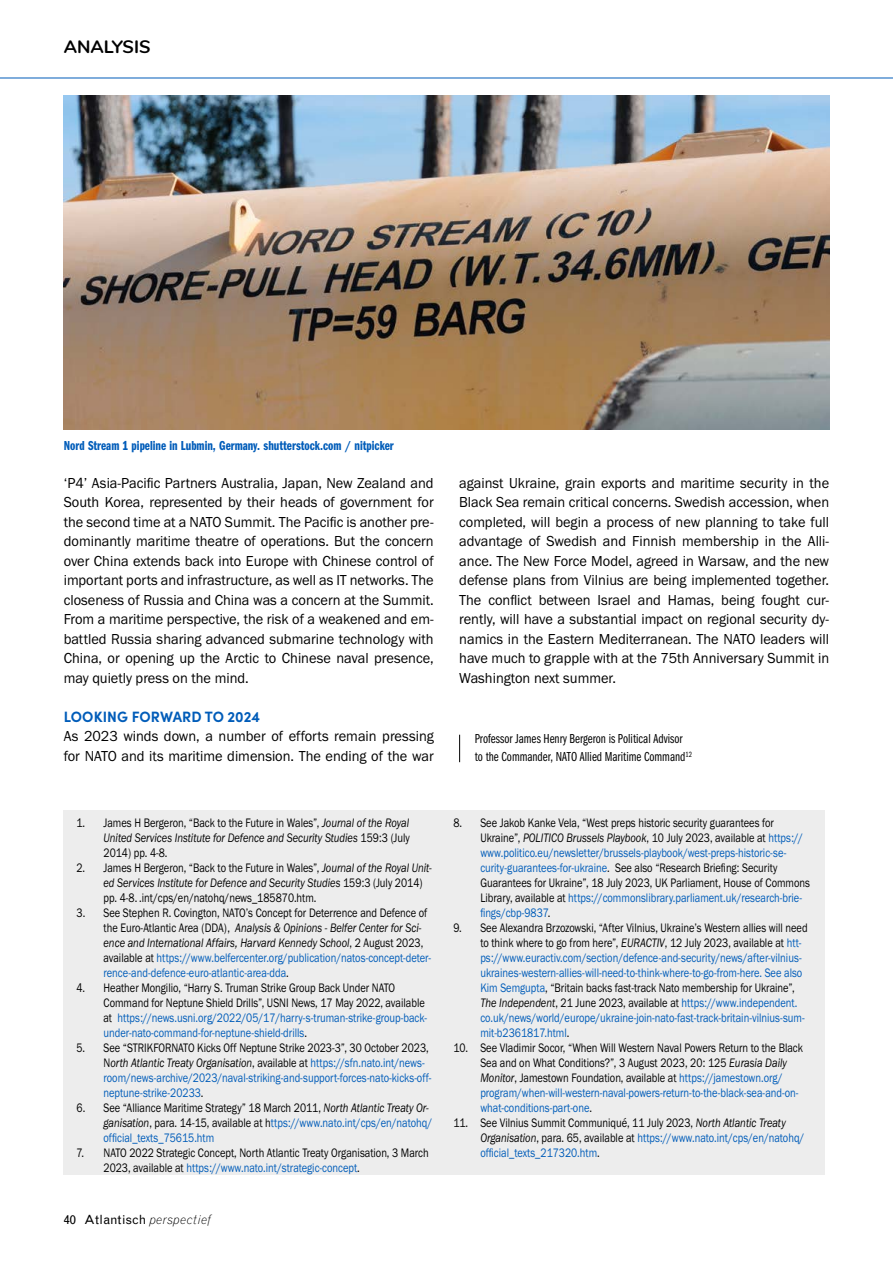
<style>
.page{position:relative;width:893px;height:1263px;background:#fff}
.page>*{position:absolute;margin:0;border:0;box-sizing:border-box;transform-origin:0 0}
.t1{font:700 18px "Nunito";color:#000}
.t2{font:15px/19.5px "Franklin Gothic URW Boo";color:#000;text-align:justify;scale:.96 1}
.t3{font:700 15px "Sofia Pro";letter-spacing:.005em;color:#005cb9;scale:.96 1}
.t4{font:13.5px "Franklin Gothic URW Com Boo";color:#000;scale:.96 1}
.t5{font:13.5px "Franklin Gothic URW Com Dem";color:#005cb9}
.t6{font:12.75px/15px "Franklin Gothic URW Boo";color:#000;scale:.82 1}
.t7{font:12.75px/15px "Franklin Gothic URW Boo";color:#005cb9;scale:.82 1}
.t8{font:12.75px/15px "Franklin Gothic URW Boo Ita";color:#000;text-align:justify;scale:.82 1}
.t9{font:12.75px "Grotesque MT Std";color:#000}
.s1{font-family:"Franklin Gothic URW Boo"}
.s2{font-family:"Franklin Gothic URW Boo Ita"}
.s3{color:#005cb9}
.s4{color:#000}
.s5{font-family:"Franklin Gothic URW Boo Ita";color:#000}
.s6{font-weight:300;font-style:italic}
</style>
<div class="page">
<img style="left:64px;top:96px;width:765px;height:333px">
<hr style="left:0;top:78px;width:893px;height:1px;background:#005cb9">
<svg style="left:459px;top:735px;width:1px;height:27px"></svg>
<div style="left:64px;top:810px;width:761px;height:365px;background:#ededed"></div>
<p class="t1" style="left:64px;top:34px;width:88px">ANALYSIS</p>
<p class="t5" style="left:64px;top:436px;width:331px">Nord Stream 1 pipeline in Lubmin, Germany. shutterstock.com / nitpicker</p>
<p class="t2" style="left:64px;top:472px;width:387px">‘P4’ Asia-Pacific Partners Australia, Japan, New Zealand and South Korea, represented by their heads of government for the second time at a NATO Summit. The Pacific is another pre&shy;dominantly maritime theatre of operations. But the concern over China extends back into Europe with Chinese control of important ports and infrastructure, as well as IT networks. The closeness of Russia and China was a concern at the Summit.<br>From a maritime perspective, the risk of a weakened and em&shy;battled Russia sharing advanced submarine technology with China, or opening up the Arctic to Chinese naval presence, may quietly press on the mind.</p>
<p class="t3" style="left:64px;top:705px;width:206px">LOOKING FORWARD TO 2024</p>
<p class="t2" style="left:64px;top:726px;width:387px">As 2023 winds down, a number of efforts remain pressing for NATO and its maritime dimension. The ending of the war</p>
<p class="t2" style="left:459px;top:472px;width:387px">against Ukraine, grain exports and maritime security in the Black Sea remain critical concerns. Swedish accession, when completed, will begin a process of new planning to take full advantage of Swedish and Finnish membership in the Alli&shy;ance. The New Force Model, agreed in Warsaw, and the new defense plans from Vilnius are being implemented together.<br>The conflict between Israel and Hamas, being fought cur&shy;rently, will have a substantial impact on regional security dy&shy;namics in the Eastern Mediterranean. The NATO leaders will have much to grapple with at the 75th Anniversary Summit in Washington next summer.</p>
<p class="t4" style="left:475px;top:729px;width:218px">Professor James Henry Bergeron is Political Advisor</p>
<p class="t4" style="left:475px;top:747px;width:228px">to the Commander, NATO Allied Maritime Command<sup>12</sup></p>
<p class="t8" style="left:104px;top:815px;width:375px;text-indent:-27px"><span class="s1">1. James H Bergeron, “Back to the Future in Wales”,</span> Journal of the Royal United Services Institute for Defence and Security Studies <span class="s1">159:3 (July 2014) pp. 4-8.</span></p>
<p class="t6" style="left:104px;top:860px;width:402px;text-indent:-27px">2. James H Bergeron, “Back to the Future in Wales”, <span class="s2">Journal of the Royal Unit&shy;ed Services Institute for Defence and Security Studies</span> 159:3 (July 2014) pp. 4-8. .int/cps/en/natohq/news_185870.htm.</p>
<p class="t6" style="left:104px;top:905px;width:401px;text-indent:-27px">3. See Stephen R. Covington, NATO’s Concept for Deterrence and Defence of the Euro-Atlantic Area (DDA), <span class="s2">Analysis &amp; Opinions - Belfer Center for Sci&shy;ence and International Affairs, Harvard Kennedy School</span>, 2 August 2023, available at <span class="s3">https://www.belfercenter.org/publication/natos-concept-deter&shy;rence-and-defence-euro-atlantic-area-dda</span>.</p>
<p class="t6" style="left:104px;top:980px;width:396px;text-indent:-27px">4. Heather Mongilio, “Harry S. Truman Strike Group Back Under NATO Command for Neptune Shield Drills”, USNI News, 17 May 2022, available at <span class="s3">https://news.usni.org/2022/05/17/harry-s-truman-strike-group-back&shy;under-nato-command-for-neptune-shield-drills</span>.</p>
<p class="t7" style="left:104px;top:1040px;width:401px;text-indent:-27px"><span class="s4">5. See “STRIKFORNATO Kicks Off Neptune Strike 2023-3”, 30 October 2023, N</span><span class="s5">orth Atlantic Treaty Organisation</span><span class="s4">, available at</span> https://sfn.nato.int/news&shy;room/news-archive/2023/naval-striking-and-support-forces-nato-kicks-off&shy;neptune-strike-20233<span class="s4">.</span></p>
<p class="t6" style="left:104px;top:1100px;width:402px;text-indent:-27px">6. See “Alliance Maritime Strategy” 18 March 2011, <span class="s2">North Atlantic Treaty Or&shy;ganisation</span>, para. 14-15, available at h<span class="s3">ttps://www.nato.int/cps/en/natohq/ official_texts_75615.htm</span></p>
<p class="t6" style="left:104px;top:1145px;width:398px;text-indent:-27px">7. NATO 2022 Strategic Concept, North Atlantic Treaty Organisation, 3 March<br>2023, available at <span class="s3">https://www.nato.int/strategic-concept</span>.</p>
<p class="t9" style="left:64px;top:1212px;width:149px">40 Atlantisch <span class="s6">perspectief</span></p>
<p class="t6" style="left:480px;top:815px;width:404px;text-indent:-27px">8. See Jakob Kanke Vela, “West preps historic security guarantees for Ukraine”, <span class="s2">POLITICO Brussels Playbook</span>, 10 July 2023, available at <span class="s3">https:// www.politico.eu/newsletter/brussels-playbook/west-preps-historic-se&shy;curity-guarantees-for-ukraine</span>. See also “Research Briefing: Security Guarantees for Ukraine”, 18 July 2023, UK Parliament, House of Commons Library, available at <span class="s3">https://commonslibrary.parliament.uk/research-brie&shy;fings/cbp-9837</span>.</p>
<p class="t7" style="left:480px;top:920px;width:401px;text-indent:-27px"><span class="s4">9. See Alexandra Brzozowski, “After Vilnius, Ukraine’s Western allies will need to think where to go from here”,</span> <span class="s5">EURACTIV</span><span class="s4">, 12 July 2023, available at</span> htt&shy;ps://www.euractiv.com/section/defence-and-security/news/after-vilnius&shy;ukraines-western-allies-will-need-to-think-where-to-go-from-here. See also Kim Semgupta<span class="s4">, “Britain backs fast-track Nato membership for Ukraine”, </span><span class="s5">The Independent</span><span class="s4">, 21 June 2023, available at</span> https://www.independent. co.uk/news/world/europe/ukraine-join-nato-fast-track-britain-vilnius-sum&shy;mit-b2361817.html<span class="s4">.</span></p>
<p class="t6" style="left:480px;top:1040px;width:395px;text-indent:-27px">10. See Vladimir Socor, “When Will Western Naval Powers Return to the Black Sea and on What Conditions?”, 3 August 2023, 20: 125 <span class="s2">Eurasia Daily Monitor</span>, Jamestown Foundation, available at <span class="s3">https://jamestown.org/ program/when-will-western-naval-powers-return-to-the-black-sea-and-on&shy;what-conditions-part-one</span>.</p>
<p class="t6" style="left:480px;top:1115px;width:397px;text-indent:-27px">11. See Vilnius Summit Communiqué, 11 July 2023, <span class="s2">North Atlantic Treaty<br>Organisation</span>, para. 65, available at <span class="s3">https://www.nato.int/cps/en/natohq/ official_texts_217320.htm</span>.</p>
</div>
